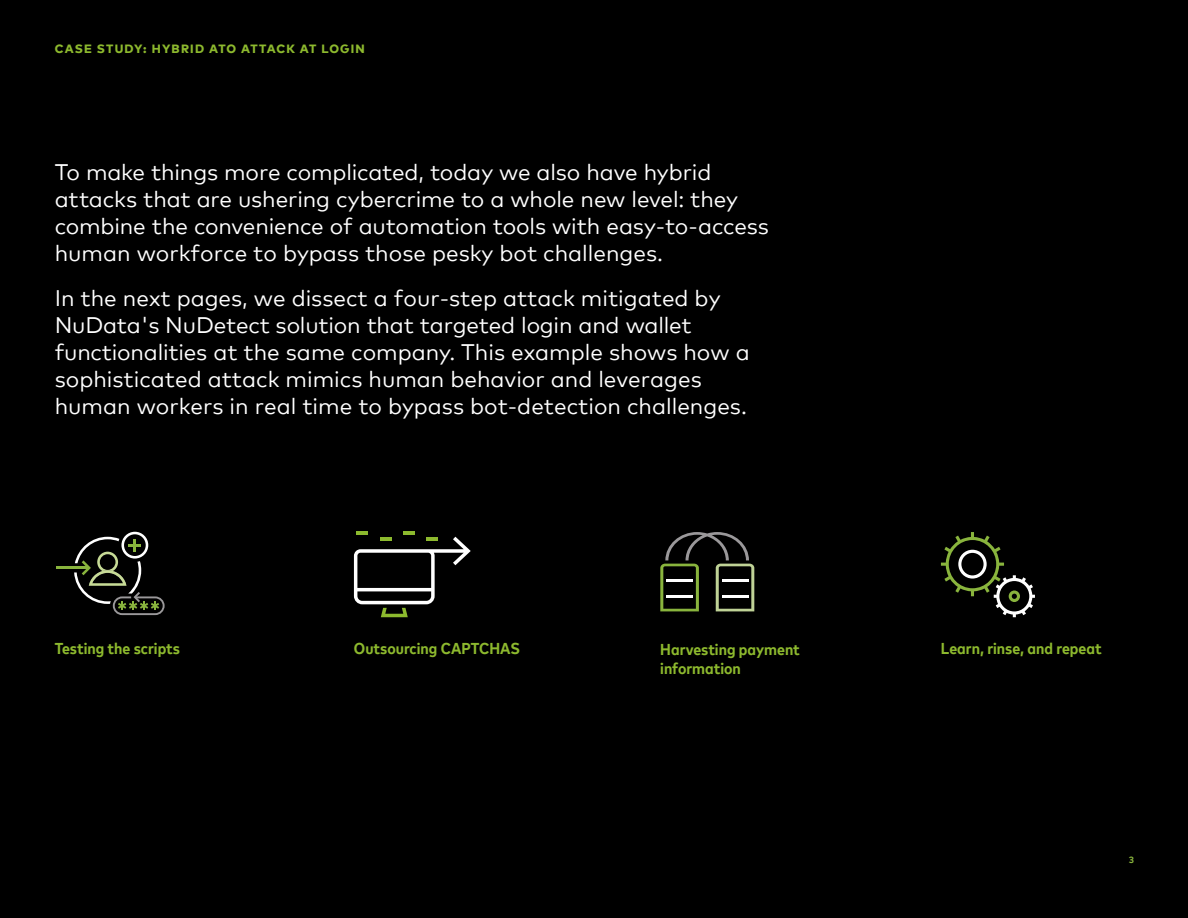
<style>
.page{position:relative;width:1188px;height:918px;background:#000}
.page>*{position:absolute;margin:0;border:0;box-sizing:border-box;transform-origin:0 0}
.t1{font:22.5px/27px "Mark Offc For MC";color:#fff}
.t2{font:700 15.75px/19.5px "Mark For MC Nrw";color:#8db92e}
.t3{font:800 12px "Mark Offc For MC";letter-spacing:.1em;color:#8db92e}
.t4{font:700 9px "Mark Offc For MC";color:#89b43d}
</style>
<div class="page">
<svg style="left:354px;top:532px;width:117px;height:85px"></svg>
<svg style="left:660px;top:532px;width:94px;height:79px"></svg>
<svg style="left:941px;top:532px;width:94px;height:85px"></svg>
<hr style="left:56px;top:567px;width:32px;height:2px;background:#89b43d">
<svg style="left:74px;top:532px;width:91px;height:83px"></svg>
<p class="t3" style="left:55px;top:40px;width:312px">CASE STUDY: HYBRID ATO ATTACK AT LOGIN</p>
<p class="t1" style="left:55px;top:157px;width:716px">To make things more complicated, today we also have hybrid attacks that are ushering cybercrime to a whole new level: they combine the convenience of automation tools with easy-to-access human workforce to bypass those pesky bot challenges.</p>
<p class="t1" style="left:55px;top:283px;width:696px">In the next pages, we dissect a four-step attack mitigated by NuData's NuDetect solution that targeted login and wallet functionalities at the same company. This example shows how a sophisticated attack mimics human behavior and leverages human workers in real time to bypass bot-detection challenges.</p>
<p class="t2" style="left:55px;top:637px;width:127px">Testing the scripts</p>
<p class="t2" style="left:354px;top:637px;width:168px">Outsourcing CAPTCHAS</p>
<p class="t2" style="left:660px;top:638px;width:141px">Harvesting payment information</p>
<p class="t2" style="left:941px;top:638px;width:162px">Learn, rinse, and repeat</p>
<p class="t4" style="left:1129px;top:853px;width:7px">3</p>
</div>
